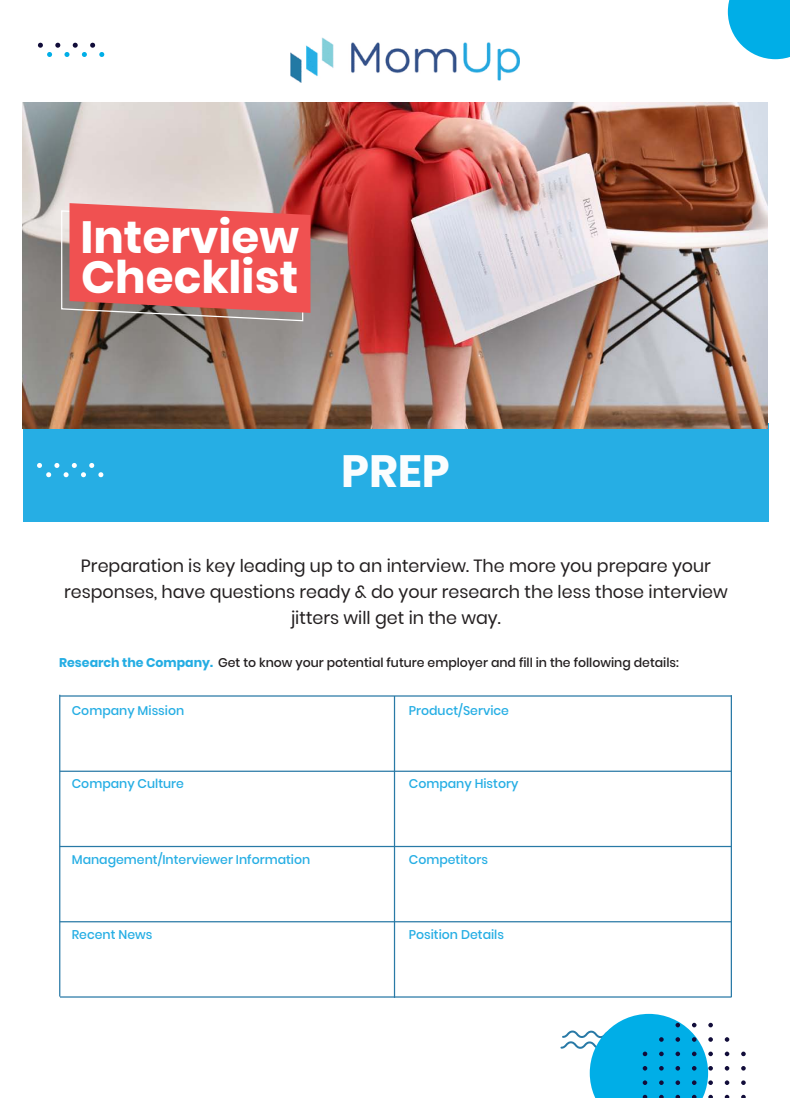
<style>
.page{position:relative;width:790px;height:1098px;background:#fff}
.page>*{position:absolute;margin:0;border:0;box-sizing:border-box;transform-origin:0 0}
.t1{font:700 45px/40px "Poppins";color:#fff}
.t2{font:700 45px "Poppins";color:#fbfdfe}
.t3{font:17.62px/26.2px "Poppins";color:#231f20;text-align:center}
.t4{font:500 12.62px "Poppins";color:#26aee4}
.t5{font:500 12.62px "Poppins";color:#231f20}
.s1{font-weight:700;color:#24ade3}
</style>
<div class="page">
<svg style="left:560px;top:1013px;width:185px;height:84px"></svg>
<div style="left:23px;top:423px;width:744px;height:99px;background:#26aee4"></div>
<svg style="left:37px;top:463px;width:66px;height:14px"></svg>
<img style="left:23px;top:102px;width:744px;height:327px">
<svg style="left:60px;top:203px;width:250px;height:119px;background:#e05e5d"></svg>
<hr style="left:60px;top:695px;width:671px;height:1px;background:#2979a6">
<hr style="left:60px;top:770px;width:671px;height:1px;background:#2979a6">
<hr style="left:60px;top:845px;width:671px;height:2px;background:#2979a6">
<hr style="left:60px;top:921px;width:671px;height:1px;background:#2979a6">
<hr style="left:60px;top:996px;width:671px;height:1px;background:#2979a6">
<hr style="left:59px;top:694px;width:1px;height:302px;background:#2979a6">
<hr style="left:393px;top:696px;width:2px;height:301px;background:#2979a6">
<hr style="left:730px;top:695px;width:1px;height:301px;background:#2979a6">
<img style="left:291px;top:37px;width:228px;height:46px">
<svg style="left:38px;top:43px;width:66px;height:14px"></svg>
<svg style="left:727px;top:0;width:62px;height:59px;background:#25b9ea"></svg>
<h1 class="t1" style="left:80px;top:217px;width:220px">Interview<br>Checklist</h1>
<h1 class="t2" style="left:341px;top:445px;width:110px">PREP</h1>
<p class="t3" style="left:64px;top:552px;width:665px">Preparation is key leading up to an interview. The more you prepare your responses, have questions ready &amp; do your research the less those interview jitters will get in the way.</p>
<p class="t5" style="left:59px;top:655px;width:620px"><span class="s1">Research the Company.</span> Get to know your potential future employer and fill in the following details:</p>
<p class="t4" style="left:72px;top:703px;width:114px">Company Mission</p>
<p class="t4" style="left:408px;top:703px;width:102px">Product/Service</p>
<p class="t4" style="left:72px;top:776px;width:114px">Company Culture</p>
<p class="t4" style="left:408px;top:776px;width:111px">Company History</p>
<p class="t4" style="left:72px;top:852px;width:240px">Management/Interviewer Information</p>
<p class="t4" style="left:408px;top:852px;width:81px">Competitors</p>
<p class="t4" style="left:72px;top:927px;width:82px">Recent News</p>
<p class="t4" style="left:408px;top:927px;width:97px">Position Details</p>
</div>
